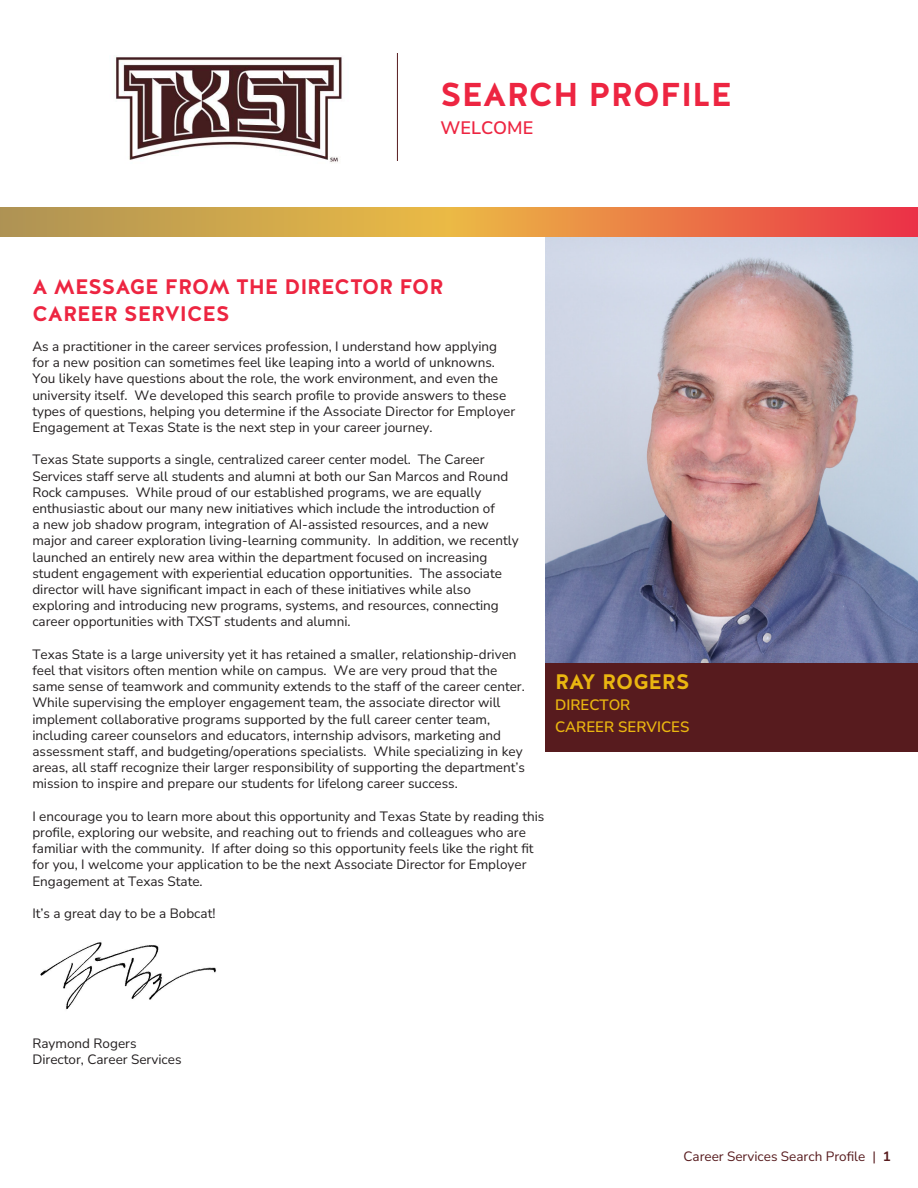
<style>
.page{position:relative;width:918px;height:1188px;background:#fff}
.page>*{position:absolute;margin:0;border:0;box-sizing:border-box;transform-origin:0 0}
.t1{font:700 33px "Halis GR";color:#ed2541}
.t2{font:700 21px/27.6px "Halis GR";color:#ed2541}
.t3{font:700 21px "Halis GR";color:#eab610}
.t4{font:200 18px "Nunito Sans 12 pt";color:#ed2541}
.t5{font:200 15px/21.6px "Nunito Sans 12 pt";color:#eab610}
.t6{font:200 13.5px/16.2px "Nunito Sans 12 pt";color:#231f20}
.t7{font:200 13.5px "Nunito Sans 12 pt";color:#571b1e}
</style>
<div class="page">
<img style="left:116px;top:56px;width:226px;height:106px">
<hr style="left:397px;top:53px;width:1px;height:108px;background:#571b1e">
<div style="left:545px;top:662px;width:373px;height:90px;background:#571b1e"></div>
<img style="left:545px;top:237px;width:373px;height:425px">
<img style="left:0;top:207px;width:918px;height:30px">
<img style="left:40px;top:942px;width:176px;height:68px">
<p class="t1" style="left:441px;top:74px;width:293px">SEARCH PROFILE</p>
<p class="t4" style="left:441px;top:115px;width:94px">WELCOME</p>
<p class="t2" style="left:32px;top:273px;width:413px">A MESSAGE FROM THE DIRECTOR FOR<br>CAREER SERVICES</p>
<p class="t6" style="left:32px;top:338px;width:484px">As a practitioner in the career services profession, I understand how applying for a new position can sometimes feel like leaping into a world of unknowns.<br>You likely have questions about the role, the work environment, and even the university itself. We developed this search profile to provide answers to these types of questions, helping you determine if the Associate Director for Employer Engagement at Texas State is the next step in your career journey.</p>
<p class="t6" style="left:32px;top:451px;width:488px">Texas State supports a single, centralized career center model. The Career Services staff serve all students and alumni at both our San Marcos and Round Rock campuses. While proud of our established programs, we are equally enthusiastic about our many new initiatives which include the introduction of<br>a new job shadow program, integration of AI-assisted resources, and a new major and career exploration living-learning community. In addition, we recently launched an entirely new area within the department focused on increasing student engagement with experiential education opportunities. The associate director will have significant impact in each of these initiatives while also exploring and introducing new programs, systems, and resources, connecting career opportunities with TXST students and alumni.</p>
<p class="t6" style="left:32px;top:645px;width:494px">Texas State is a large university yet it has retained a smaller, relationship-driven feel that visitors often mention while on campus. We are very proud that the same sense of teamwork and community extends to the staff of the career center.<br>While supervising the employer engagement team, the associate director will implement collaborative programs supported by the full career center team, including career counselors and educators, internship advisors, marketing and assessment staff, and budgeting/operations specialists. While specializing in key areas, all staff recognize their larger responsibility of supporting the department’s mission to inspire and prepare our students for lifelong career success.</p>
<p class="t6" style="left:32px;top:807px;width:514px">I encourage you to learn more about this opportunity and Texas State by reading this profile, exploring our website, and reaching out to friends and colleagues who are familiar with the community. If after doing so this opportunity feels like the right fit for you, I welcome your application to be the next Associate Director for Employer Engagement at Texas State.</p>
<p class="t6" style="left:32px;top:905px;width:185px">It’s a great day to be a Bobcat!</p>
<p class="t3" style="left:555px;top:668px;width:136px">RAY ROGERS</p>
<p class="t5" style="left:555px;top:694px;width:136px">DIRECTOR<br>CAREER SERVICES</p>
<p class="t6" style="left:32px;top:1034px;width:106px">Raymond Rogers</p>
<p class="t6" style="left:32px;top:1050px;width:151px">Director, Career Services</p>
<p class="t7" style="left:683px;top:1147px;width:209px">Career Services Search Profile | 1</p>
</div>
